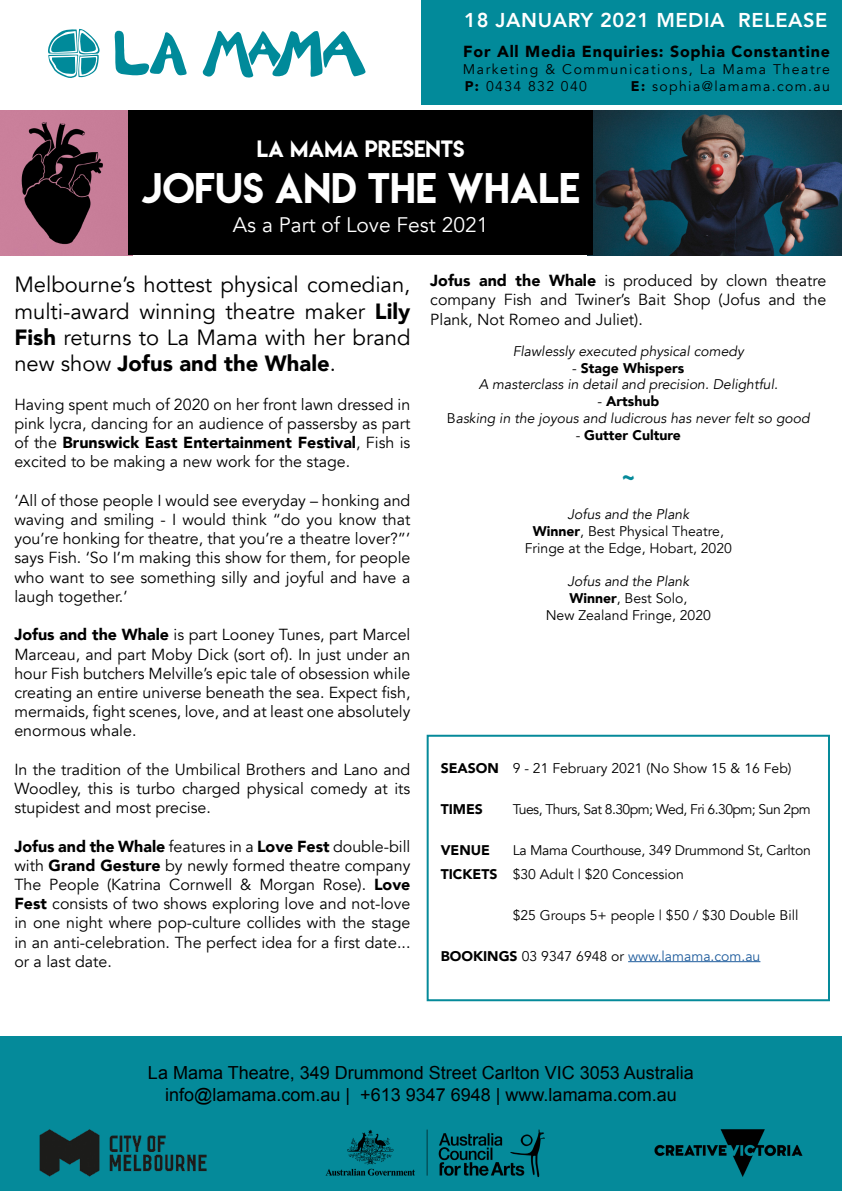
<style>
.page{position:relative;width:842px;height:1191px;background:#fff}
.page>*{position:absolute;margin:0;border:0;box-sizing:border-box;transform-origin:0 0}
.t1{font:38px "Lemon Milk";color:#fff}
.t2{font:900 24px "Avenir";color:#058a9a}
.t3{font:22px/26.4px "Avenir";color:#000;text-align:justify}
.t4{font:21px "Avenir";color:#fff}
.t5{font:21px "Lemon Milk";color:#fff}
.t6{font:800 20px "Avenir";letter-spacing:.03em;color:#fff}
.t7{font:18px/21.6px "Arial";color:#000;text-align:center}
.t8{font:16px/19.2px "Avenir";color:#000;text-align:justify}
.t9{font:900 16px "Avenir";letter-spacing:.05em;color:#000}
.t10{font:14px/16.8px "Avenir";color:#000;text-align:center}
.t11{font:italic 14px/16.8px "Avenir";color:#000;text-align:center}
.t12{font:14px/16.8px "Avenir";letter-spacing:.11em;color:#000101}
.t13{font:14px/24px "Avenir";letter-spacing:-.02em;color:#000}
.t14{font:14px "Avenir";letter-spacing:-.04em;color:#000}
.t15{font:14px "Avenir";color:#215e9e}
.t16{font:900 14px "Avenir";color:#000}
.t17{font:800 14px "Avenir";color:#fff}
.s1{color:#000101}
.s2{font-weight:900}
.s3{font-style:normal}
.s4{font-weight:900;font-style:normal}
.s5{font-weight:400}
.s6{font-style:italic}
.s7{font-weight:900;color:#000}
.s8{color:#000}
</style>
<div class="page">
<div style="left:0;top:1036px;width:842px;height:155px;background:#058a9a"></div>
<img style="left:39px;top:1129px;width:168px;height:48px">
<img style="left:325px;top:1129px;width:220px;height:48px">
<img style="left:654px;top:1129px;width:149px;height:48px">
<svg style="left:48px;top:29px;width:52px;height:49px"></svg>
<svg style="left:202px;top:30px;width:164px;height:48px"></svg>
<svg style="left:114px;top:31px;width:73px;height:45px"></svg>
<div style="left:421px;top:0;width:421px;height:104px;background:#028a9a"></div>
<img style="left:593px;top:110px;width:249px;height:145px">
<img style="left:0;top:110px;width:128px;height:145px">
<div style="left:128px;top:110px;width:465px;height:145px;background:#000"></div>
<hr style="left:628px;top:961px;width:132px;height:1px;background:#215e9e">
<div style="left:427px;top:734px;width:403px;height:267px;border:2px solid #058a9a"></div>
<p class="t17" style="left:700px;top:5px;width:131px">9 NOVEMBER 2020</p>
<p class="t6" style="left:464px;top:4px;width:365px">18 JANUARY 2021 MEDIA RELEASE</p>
<p class="t9" style="left:463px;top:38px;width:368px">For All Media Enquiries: <span class="s1">Sophia Constantine</span></p>
<p class="t12" style="left:463px;top:61px;width:369px">Marketing &amp; Communications, La Mama Theatre<br><span class="s2">P:</span> 0434 832 040</p>
<p class="t12" style="left:631px;top:78px;width:201px"><span class="s2">E:</span> sophia@lamama.com.au</p>
<h3 class="t5" style="left:257px;top:134px;width:209px">LA MAMA PRESENTS</h3>
<h1 class="t1" style="left:141px;top:161px;width:440px">JOFUS AND THE WHALE</h1>
<h3 class="t4" style="left:233px;top:212px;width:257px">As a Part of Love Fest 2021</h3>
<h3 class="t3" style="left:14px;top:272px;width:397px">Melbourne’s hottest physical comedian, multi-award winning theatre maker <span class="s2">Lily Fish</span> returns to La Mama with her brand new show <span class="s2">Jofus and the Whale</span>.</h3>
<p class="t8" style="left:14px;top:395px;width:398px">Having spent much of 2020 on her front lawn dressed in pink lycra, dancing for an audience of passersby as part of the <span class="s2">Brunswick East Entertainment Festival</span>, Fish is excited to be making a new work for the stage.</p>
<p class="t8" style="left:14px;top:491px;width:398px">‘All of those people I would see everyday – honking and waving and smiling - I would think “do you know that you’re honking for theatre, that you’re a theatre lover?”’ says Fish. ‘So I’m making this show for them, for people who want to see something silly and joyful and have a laugh together.’</p>
<p class="t8" style="left:14px;top:625px;width:398px"><span class="s2">Jofus and the Whale</span> is part Looney Tunes, part Marcel Marceau, and part Moby Dick (sort of). In just under an hour Fish butchers Melville’s epic tale of obsession while creating an entire universe beneath the sea. Expect fish, mermaids, fight scenes, love, and at least one absolutely enormous whale.</p>
<p class="t8" style="left:14px;top:760px;width:397px">In the tradition of the Umbilical Brothers and Lano and Woodley, this is turbo charged physical comedy at its stupidest and most precise.</p>
<p class="t8" style="left:14px;top:836px;width:398px"><span class="s2">Jofus and the Whale</span> features in a <span class="s2">Love Fest</span> double-bill with <span class="s2">Grand Gesture</span> by newly formed theatre company The People (Katrina Cornwell &amp; Morgan Rose). <span class="s2">Love Fest</span> consists of two shows exploring love and not-love in one night where pop-culture collides with the stage in an anti-celebration. The perfect idea for a first date... or a last date.</p>
<p class="t8" style="left:430px;top:271px;width:398px"><span class="s2">Jofus and the Whale</span> is produced by clown theatre company Fish and Twiner’s Bait Shop (Jofus and the Plank, Not Romeo and Juliet).</p>
<p class="t11" style="left:513px;top:343px;width:233px">Flawlessly executed physical comedy</p>
<p class="t11" style="left:479px;top:360px;width:301px"><span class="s3">-</span> <span class="s4">Stage Whispers<br></span>A masterclass in detail and precision. Delightful.</p>
<p class="t11" style="left:447px;top:393px;width:364px"><span class="s3">-</span> <span class="s4">Artshub<br></span><span class="s3">B</span>asking in the joyous and ludicrous has never felt so good</p>
<p class="t16" style="left:576px;top:423px;width:107px"><span class="s5">-</span> Gutter Culture</p>
<h2 class="t2" style="left:620px;top:456px;width:17px">~</h2>
<p class="t10" style="left:525px;top:506px;width:209px"><span class="s6">Jofus and the Plank<br></span><span class="s2">Winner</span>, Best Physical Theatre,<br>Fringe at the Edge, Hobart, 2020</p>
<p class="t10" style="left:546px;top:573px;width:167px"><span class="s6">Jofus and the Plank<br></span><span class="s2">Winner</span>, Best Solo,<br>New Zealand Fringe, 2020</p>
<p class="t10" style="left:441px;top:759px;width:352px"><span class="s2">SEASON</span> 9 - 21 February 2021 (No Show 15 &amp; 16 Feb)</p>
<p class="t16" style="left:441px;top:796px;width:44px">TIMES</p>
<p class="t14" style="left:513px;top:800px;width:300px">Tues, Thurs, Sat 8.30pm; Wed, Fri 6.30pm; Sun 2pm</p>
<p class="t16" style="left:441px;top:837px;width:51px">VENUE</p>
<p class="t13" style="left:441px;top:838px;width:372px;text-indent:72px">La Mama Courthouse, 349 Drummond St, Carlton<br><span class="s2">TICKETS</span> $30 Adult | $20 Concession</p>
<p class="t10" style="left:513px;top:906px;width:287px">$25 Groups 5+ people | $50 / $30 Double Bill</p>
<p class="t15" style="left:441px;top:947px;width:321px"><span class="s7">BOOKINGS</span> <span class="s8">03 9347 6948 or</span> www.lamama.com.au</p>
<p class="t7" style="left:148px;top:1062px;width:547px">La Mama Theatre, 349 Drummond Street Carlton VIC 3053 Australia info@lamama.com.au | +613 9347 6948 | www.lamama.com.au</p>
</div>
